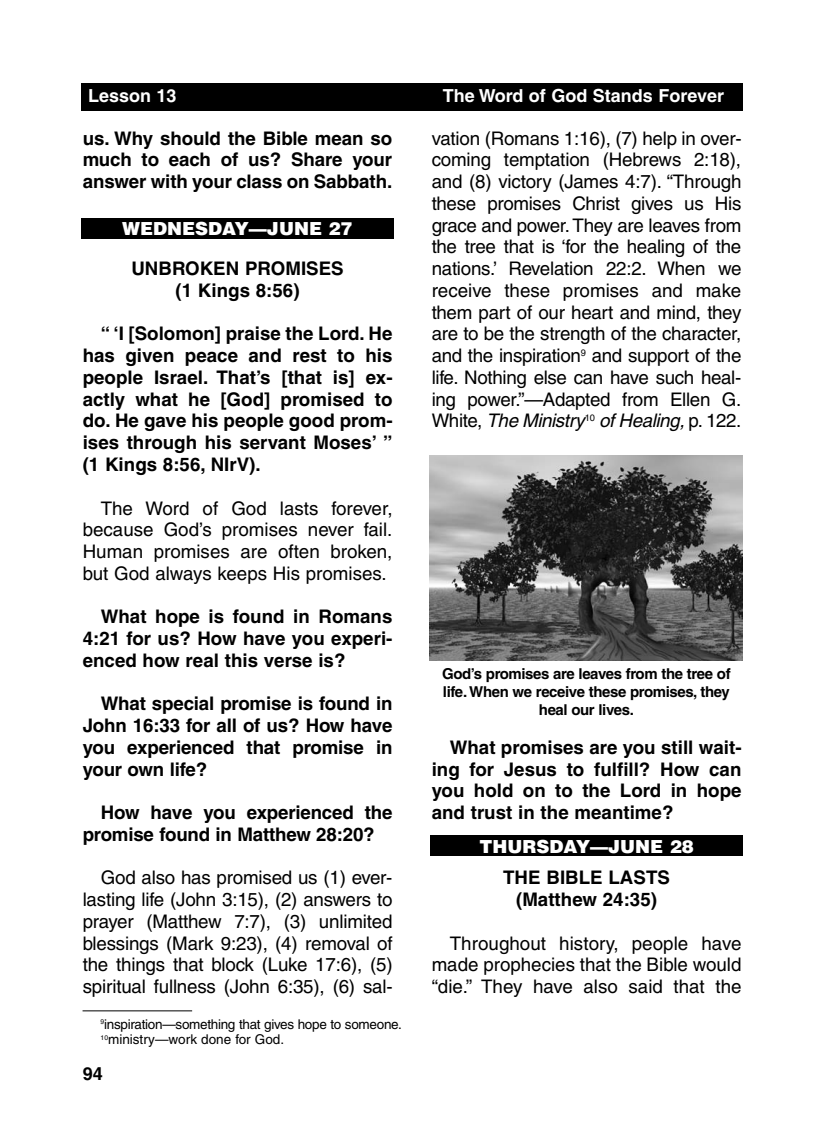
<style>
.page{position:relative;width:824px;height:1148px;background:#fff}
.page>*{position:absolute;margin:0;border:0;box-sizing:border-box;transform-origin:0 0}
.t1{font:18.75px/21.8px "Helvetica";letter-spacing:-.01em;color:#000;text-align:justify}
.t2{font:700 18.75px/21.8px "Helvetica";color:#000;text-align:justify}
.t3{font:700 18px "Helvetica";color:#fff}
.t4{font:900 18px "Helvetica";color:#fff}
.t5{font:700 18px "Helvetica";color:#000}
.t6{font:700 15px/18px "Helvetica";letter-spacing:-.03em;color:#000;text-align:center}
.t7{font:13.5px/15.8px "Helvetica";letter-spacing:-.02em;color:#000}
.s1{font-style:italic}
</style>
<div class="page">
<div style="left:81px;top:84px;width:661px;height:27px;background:#000"></div>
<div style="left:430px;top:836px;width:312px;height:20px;background:#000"></div>
<div style="left:81px;top:218px;width:313px;height:20px;background:#000"></div>
<hr style="left:82px;top:1010px;width:110px;height:1px;background:#000">
<img style="left:430px;top:455px;width:312px;height:205px">
<p class="t3" style="left:88px;top:89px;width:90px">Lesson 13</p>
<p class="t3" style="left:442px;top:89px;width:283px">The Word of God Stands Forever</p>
<p class="t2" style="left:83px;top:129px;width:311px">us. Why should the Bible mean so much to each of us? Share your answer with your class on Sabbath.</p>
<p class="t4" style="left:122px;top:218px;width:232px">WEDNESDAY—JUNE 27</p>
<p class="t2" style="left:131px;top:259px;width:214px;text-align:center">UNBROKEN PROMISES (1 Kings 8:56)</p>
<p class="t2" style="left:83px;top:324px;width:311px;text-indent:18px">“ ‘I [Solomon] praise the Lord. He has given peace and rest to his people Israel. That’s [that is] ex&shy;actly what he [God] promised to do. He gave his people good prom&shy;ises through his servant Moses’ ” (1 Kings 8:56, NIrV).</p>
<p class="t1" style="left:83px;top:499px;width:311px;text-indent:18px">The Word of God lasts forever, because God’s promises never fail.<br>Human promises are often broken, but God always keeps His promises.</p>
<p class="t2" style="left:83px;top:607px;width:311px;text-indent:18px">What hope is found in Romans 4:21 for us? How have you experi&shy;enced how real this verse is?</p>
<p class="t2" style="left:83px;top:694px;width:311px;text-indent:18px">What special promise is found in John 16:33 for all of us? How have you experienced that promise in your own life?</p>
<p class="t2" style="left:83px;top:803px;width:311px;text-indent:18px">How have you experienced the promise found in Matthew 28:20?</p>
<p class="t1" style="left:83px;top:868px;width:311px;text-indent:18px">God also has promised us (1) ever&shy;lasting life (John 3:15), (2) answers to prayer (Matthew 7:7), (3) unlimited blessings (Mark 9:23), (4) removal of the things that block (Luke 17:6), (5) spiritual fullness (John 6:35), (6) sal-</p>
<p class="t7" style="left:101px;top:1017px;width:303px"><sup>9</sup>inspiration—something that gives hope to someone.<br><sup>10</sup>ministry—work done for God.</p>
<p class="t5" style="left:83px;top:1066px;width:22px">94</p>
<p class="t1" style="left:431px;top:129px;width:311px">vation (Romans 1:16), (7) help in over&shy;coming temptation (Hebrews 2:18), and (8) victory (James 4:7). “Through these promises Christ gives us His grace and power. They are leaves from the tree that is ‘for the healing of the nations.’ Revelation 22:2. When we receive these promises and make them part of our heart and mind, they are to be the strength of the character, and the inspiration<sup>9</sup> and support of the life. Nothing else can have such heal&shy;ing power.”—Adapted from Ellen G.<br>White, <span class="s1">The Ministry</span><sup>10</sup> <span class="s1">of Healing,</span> p. 122.</p>
<p class="t6" style="left:442px;top:666px;width:290px">God’s promises are leaves from the tree of life. When we receive these promises, they heal our lives.</p>
<p class="t2" style="left:431px;top:738px;width:311px;text-indent:18px">What promises are you still wait&shy;ing for Jesus to fulfill? How can you hold on to the Lord in hope and trust in the meantime?</p>
<p class="t4" style="left:479px;top:835px;width:216px">THURSDAY—JUNE 28</p>
<p class="t2" style="left:503px;top:868px;width:168px;text-align:center">THE BIBLE LASTS (Matthew 24:35)</p>
<p class="t1" style="left:431px;top:934px;width:311px;text-indent:18px">Throughout history, people have made prophecies that the Bible would “die.” They have also said that the</p>
</div>
